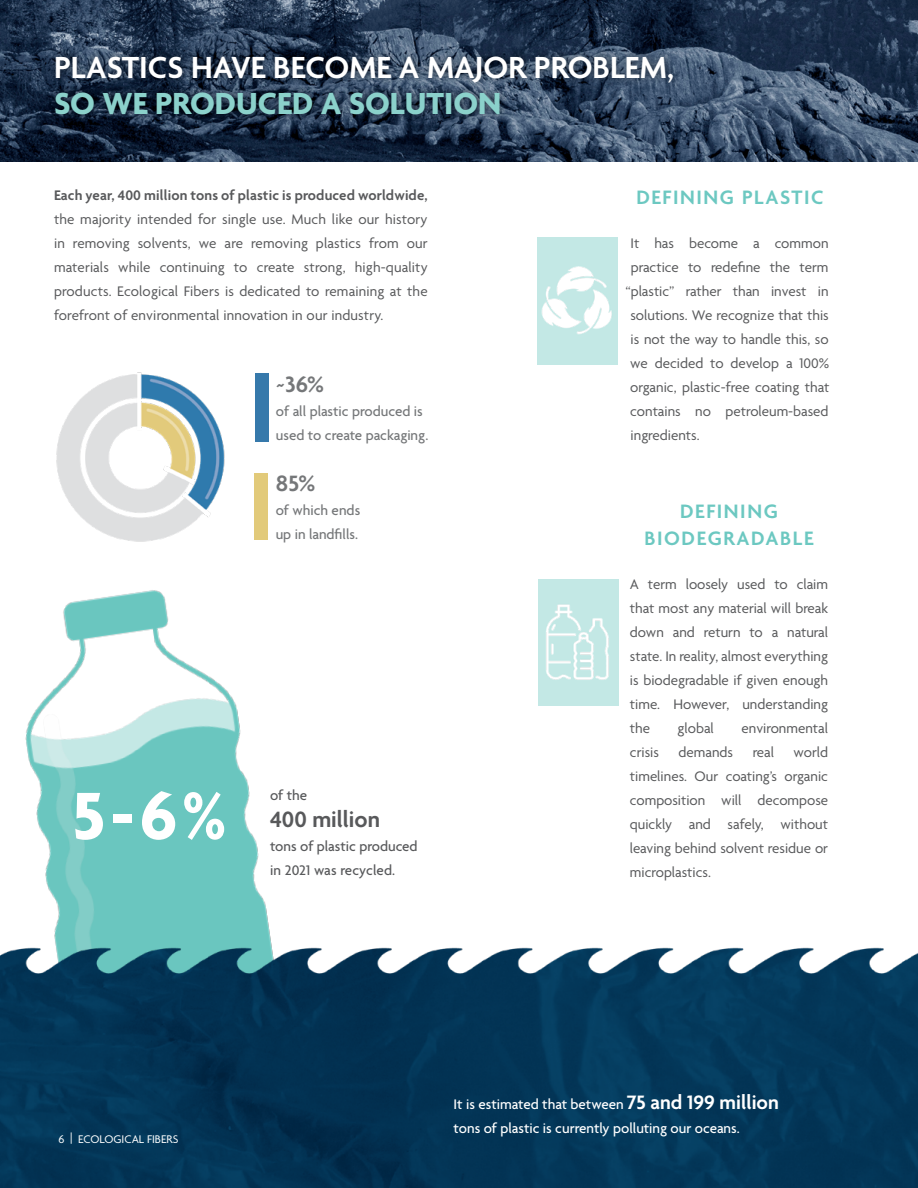
<style>
.page{position:relative;width:918px;height:1188px;background:#fff}
.page>*{position:absolute;margin:0;border:0;box-sizing:border-box;transform-origin:0 0}
.t1{font:700 72px "Agenda";color:#fff}
.t2{font:600 33px "Agenda";color:#fff}
.t3{font:700 33px "Agenda";color:#8bd1cb}
.t4{font:600 24px "Agenda";color:#58595b}
.t5{font:600 24px "Agenda";color:#757779}
.t6{font:600 21px/27px "Agenda";letter-spacing:.075em;color:#6cc8c1;text-align:center}
.t7{font:15px/24px "Agenda";color:#58595b;text-align:justify}
.t8{font:500 15px/24px "Agenda";color:#fff}
.t9{font:500 15px/24px "Agenda";color:#757779}
.t10{font:600 15px "Agenda";letter-spacing:.01em;color:#58595b}
.t11{font:500 15px/24px "Agenda";color:#58595b}
.t12{font:12px "Agenda";color:#fff}
.s1{font-stretch:condensed}
.s2{font-weight:600;font-size:21px}
</style>
<div class="page">
<img style="left:25px;top:590px;width:245px;height:342px">
<img style="left:0;top:0;width:918px;height:162px">
<img style="left:537px;top:238px;width:80px;height:126px">
<img style="left:538px;top:579px;width:81px;height:127px">
<div style="left:48px;top:48px;width:633px;height:74px;background:#000;opacity:.5"></div>
<img style="left:56px;top:372px;width:169px;height:170px">
<div style="left:255px;top:374px;width:13px;height:68px;background:#3679ab"></div>
<div style="left:254px;top:473px;width:14px;height:67px;background:#e2ca7a"></div>
<img style="left:0;top:932px;width:918px;height:256px">
<h2 class="t2" style="left:54px;top:49px;width:621px">PLASTICS HAVE BECOME A MAJOR PROBLEM,</h2>
<h2 class="t3" style="left:54px;top:85px;width:449px">SO WE PRODUCED A SOLUTION</h2>
<p class="t10" style="left:54px;top:187px;width:375px">Each year, 400 million tons of plastic is produced worldwide,</p>
<p class="t7" style="left:54px;top:208px;width:375px">the majority intended for single use. Much like our history in removing solvents, we are removing plastics from our materials while continuing to create strong, high-quality products. Ecological Fibers is dedicated to remaining at the forefront of environmental innovation in our industry.</p>
<h3 class="t5" style="left:276px;top:371px;width:50px">~36%</h3>
<p class="t9" style="left:276px;top:400px;width:154px">of all plastic produced is used to create packaging.</p>
<h3 class="t5" style="left:276px;top:470px;width:41px">85%</h3>
<p class="t9" style="left:276px;top:499px;width:86px">of which ends up in landfills.</p>
<h1 class="t1" style="left:71px;top:777px;width:156px">5-6<span class="s1">%</span></h1>
<p class="t11" style="left:270px;top:784px;width:39px">of the</p>
<h3 class="t4" style="left:270px;top:806px;width:112px">400 million</h3>
<p class="t11" style="left:270px;top:835px;width:149px">tons of plastic produced in 2021 was recycled.</p>
<h3 class="t6" style="left:636px;top:185px;width:189px">DEFINING PLASTIC</h3>
<p class="t7" style="left:631px;top:232px;width:200px">It has become a common</p>
<p class="t7" style="left:631px;top:256px;width:199px">practice to redefine the term</p>
<p class="t7" style="left:625px;top:280px;width:205px">“plastic” rather than invest in</p>
<p class="t7" style="left:630px;top:304px;width:200px">solutions. We recognize that this</p>
<p class="t7" style="left:631px;top:328px;width:200px">is not the way to handle this, so</p>
<p class="t7" style="left:630px;top:352px;width:200px">we decided to develop a 100%</p>
<p class="t7" style="left:630px;top:376px;width:201px">organic, plastic-free coating that</p>
<p class="t7" style="left:630px;top:400px;width:200px">contains no petroleum-based</p>
<p class="t7" style="left:631px;top:424px;width:70px">ingredients.</p>
<h3 class="t6" style="left:644px;top:499px;width:171px">DEFINING<br>BIODEGRADABLE</h3>
<p class="t7" style="left:630px;top:573px;width:200px">A term loosely used to claim that most any material will break down and return to a natural state. In reality, almost everything is biodegradable if given enough time. However, understanding the</p>
<p class="t7" style="left:678px;top:717px;width:38px">global</p>
<p class="t7" style="left:742px;top:717px;width:88px">environmental</p>
<p class="t7" style="left:630px;top:741px;width:200px;text-indent:164px">world timelines. Our coating’s organic composition will decompose quickly and safely, without leaving behind solvent residue or microplastics.</p>
<p class="t7" style="left:630px;top:741px;width:31px">crisis</p>
<p class="t7" style="left:679px;top:741px;width:56px">demands</p>
<p class="t7" style="left:753px;top:741px;width:23px">real</p>
<p class="t12" style="left:58px;top:1132px;width:121px">6 | ECOLOGICAL FIBERS</p>
<p class="t8" style="left:454px;top:1093px;width:327px">It is estimated that between <span class="s2">75 and 199 million </span>tons of plastic is currently polluting our oceans.</p>
</div>
